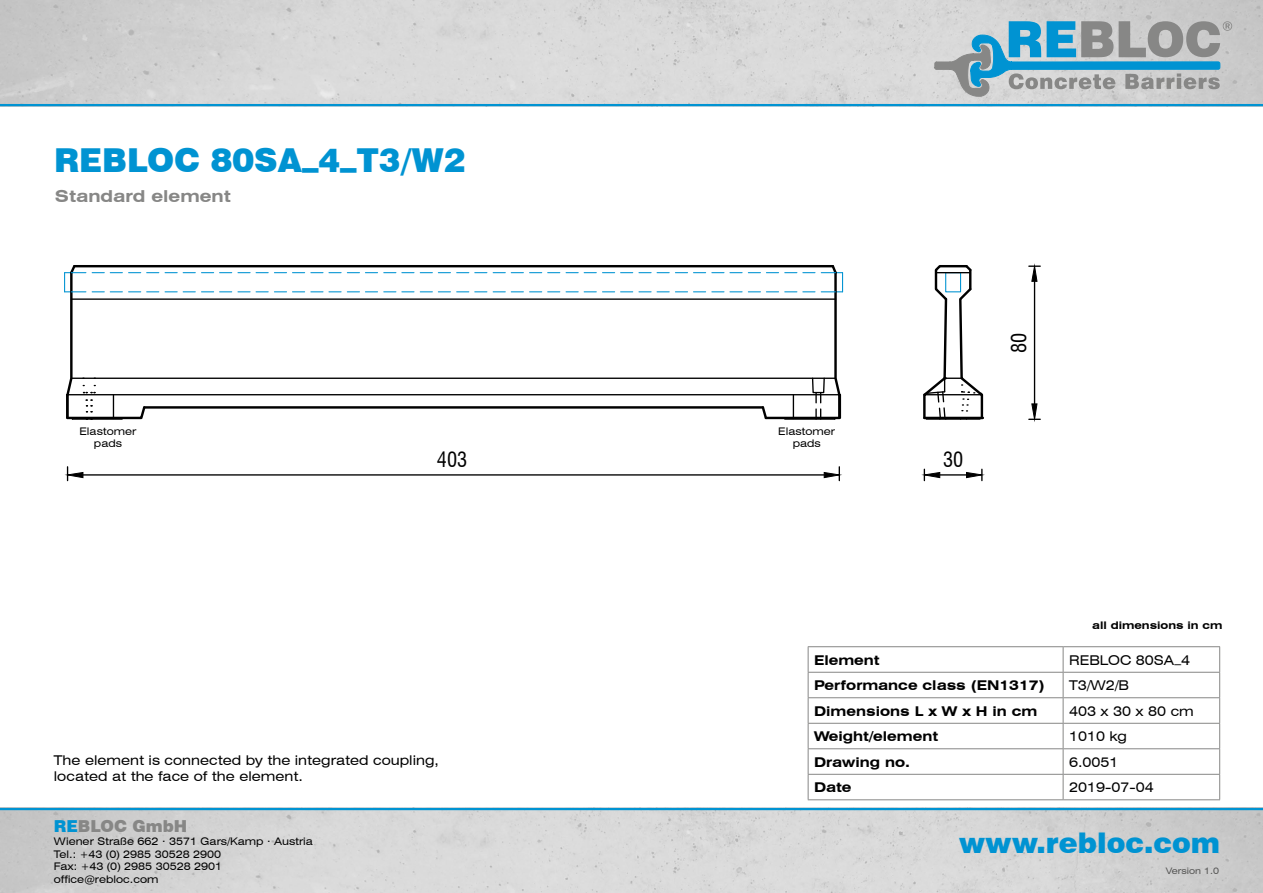
<style>
.page{position:relative;width:1263px;height:893px;background:#fff}
.page>*{position:absolute;margin:0;border:0;box-sizing:border-box;transform-origin:0 0}
.t1{font:900 33px "Swiss 721 BT";color:#0093d2}
.t2{font:900 28.5px "Swiss 721 BT";color:#0093d2}
.t3{font:condensed 20.4px "Swiss 721 BT";color:#000}
.t4{font:700 expanded 16.5px "Swiss 721 BT";color:#878786}
.t5{font:900 16.5px "Swiss 721 BT";color:#878786}
.t6{font:expanded 13.5px/16.5px "Swiss 721 BT";color:#000}
.t7{font:700 expanded 13.5px "Swiss 721 BT";color:#000}
.t8{font:expanded 10.5px/13.2px "Swiss 721 BT";color:#000}
.t9{font:700 expanded 10.5px "Swiss 721 BT";color:#000}
.t10{font:expanded 9px "Swiss 721 BT";color:#545453}
.s1{color:#0093d2}
</style>
<div class="page">
<img style="left:0;top:0;width:1263px;height:104px">
<hr style="left:0;top:104px;width:1263px;height:2px;background:#0093d2">
<img style="left:0;top:810px;width:1263px;height:83px">
<hr style="left:0;top:808px;width:1263px;height:2px;background:#0093d2">
<hr style="left:808px;top:646px;width:255px;height:1px;background:#878786">
<hr style="left:1063px;top:646px;width:157px;height:1px;background:#878786">
<hr style="left:808px;top:672px;width:255px;height:1px;background:#878786">
<hr style="left:1063px;top:672px;width:157px;height:1px;background:#878786">
<hr style="left:808px;top:697px;width:255px;height:1px;background:#878786">
<hr style="left:1063px;top:697px;width:157px;height:1px;background:#878786">
<hr style="left:808px;top:723px;width:255px;height:1px;background:#878786">
<hr style="left:1063px;top:723px;width:157px;height:1px;background:#878786">
<hr style="left:808px;top:748px;width:255px;height:1px;background:#878786">
<hr style="left:1063px;top:748px;width:157px;height:1px;background:#878786">
<hr style="left:808px;top:774px;width:255px;height:1px;background:#878786">
<svg style="left:808px;top:647px;width:1px;height:152px"></svg>
<hr style="left:1063px;top:774px;width:157px;height:1px;background:#878786">
<svg style="left:1063px;top:647px;width:1px;height:152px"></svg>
<svg style="left:1219px;top:647px;width:1px;height:152px"></svg>
<hr style="left:808px;top:799px;width:255px;height:1px;background:#878786">
<hr style="left:1063px;top:799px;width:157px;height:1px;background:#878786">
<svg style="left:934px;top:21px;width:298px;height:76px;background:#95b2be"></svg>
<hr style="left:144px;top:406px;width:619px;height:3px;background:#000">
<hr style="left:68px;top:394px;width:771px;height:1px;background:#000">
<hr style="left:71px;top:298px;width:764px;height:2px;background:#000">
<hr style="left:71px;top:378px;width:764px;height:1px;background:#000">
<hr style="left:74px;top:265px;width:759px;height:2px;background:#000">
<svg style="left:165px;top:291px;width:12px;height:1px"></svg>
<svg style="left:183px;top:291px;width:12px;height:1px"></svg>
<svg style="left:201px;top:291px;width:13px;height:1px"></svg>
<svg style="left:220px;top:291px;width:12px;height:1px"></svg>
<svg style="left:238px;top:291px;width:12px;height:1px"></svg>
<svg style="left:256px;top:291px;width:12px;height:1px"></svg>
<svg style="left:274px;top:291px;width:31px;height:1px"></svg>
<svg style="left:311px;top:291px;width:12px;height:1px"></svg>
<svg style="left:329px;top:291px;width:12px;height:1px"></svg>
<svg style="left:347px;top:291px;width:12px;height:1px"></svg>
<svg style="left:365px;top:291px;width:13px;height:1px"></svg>
<svg style="left:384px;top:291px;width:12px;height:1px"></svg>
<svg style="left:402px;top:291px;width:12px;height:1px"></svg>
<svg style="left:420px;top:291px;width:12px;height:1px"></svg>
<svg style="left:438px;top:291px;width:12px;height:1px"></svg>
<svg style="left:457px;top:291px;width:12px;height:1px"></svg>
<svg style="left:475px;top:291px;width:12px;height:1px"></svg>
<svg style="left:493px;top:291px;width:12px;height:1px"></svg>
<svg style="left:511px;top:291px;width:12px;height:1px"></svg>
<svg style="left:530px;top:291px;width:12px;height:1px"></svg>
<svg style="left:548px;top:291px;width:12px;height:1px"></svg>
<svg style="left:566px;top:291px;width:12px;height:1px"></svg>
<svg style="left:584px;top:291px;width:12px;height:1px"></svg>
<svg style="left:602px;top:291px;width:13px;height:1px"></svg>
<svg style="left:621px;top:291px;width:12px;height:1px"></svg>
<svg style="left:639px;top:291px;width:12px;height:1px"></svg>
<svg style="left:657px;top:291px;width:12px;height:1px"></svg>
<svg style="left:675px;top:291px;width:12px;height:1px"></svg>
<svg style="left:693px;top:291px;width:13px;height:1px"></svg>
<svg style="left:712px;top:291px;width:12px;height:1px"></svg>
<svg style="left:730px;top:291px;width:12px;height:1px"></svg>
<svg style="left:165px;top:272px;width:12px;height:1px"></svg>
<svg style="left:183px;top:272px;width:12px;height:1px"></svg>
<svg style="left:201px;top:272px;width:13px;height:1px"></svg>
<svg style="left:220px;top:272px;width:12px;height:1px"></svg>
<svg style="left:238px;top:272px;width:12px;height:1px"></svg>
<svg style="left:256px;top:272px;width:12px;height:1px"></svg>
<svg style="left:274px;top:272px;width:31px;height:1px"></svg>
<svg style="left:311px;top:272px;width:12px;height:1px"></svg>
<svg style="left:329px;top:272px;width:12px;height:1px"></svg>
<svg style="left:347px;top:272px;width:12px;height:1px"></svg>
<svg style="left:365px;top:272px;width:13px;height:1px"></svg>
<svg style="left:384px;top:272px;width:12px;height:1px"></svg>
<svg style="left:402px;top:272px;width:12px;height:1px"></svg>
<svg style="left:420px;top:272px;width:12px;height:1px"></svg>
<svg style="left:438px;top:272px;width:12px;height:1px"></svg>
<svg style="left:457px;top:272px;width:12px;height:1px"></svg>
<svg style="left:475px;top:272px;width:12px;height:1px"></svg>
<svg style="left:493px;top:272px;width:12px;height:1px"></svg>
<svg style="left:511px;top:272px;width:12px;height:1px"></svg>
<svg style="left:530px;top:272px;width:12px;height:1px"></svg>
<svg style="left:548px;top:272px;width:12px;height:1px"></svg>
<svg style="left:566px;top:272px;width:12px;height:1px"></svg>
<svg style="left:584px;top:272px;width:12px;height:1px"></svg>
<svg style="left:602px;top:272px;width:13px;height:1px"></svg>
<svg style="left:621px;top:272px;width:12px;height:1px"></svg>
<svg style="left:639px;top:272px;width:12px;height:1px"></svg>
<svg style="left:657px;top:272px;width:12px;height:1px"></svg>
<svg style="left:675px;top:272px;width:12px;height:1px"></svg>
<svg style="left:693px;top:272px;width:13px;height:1px"></svg>
<svg style="left:712px;top:272px;width:12px;height:1px"></svg>
<svg style="left:730px;top:272px;width:12px;height:1px"></svg>
<hr style="left:83px;top:474px;width:741px;height:2px;background:#000">
<svg style="left:823px;top:467px;width:17px;height:14px"></svg>
<svg style="left:67px;top:467px;width:17px;height:14px"></svg>
<hr style="left:940px;top:474px;width:26px;height:2px;background:#000">
<svg style="left:966px;top:469px;width:17px;height:12px"></svg>
<svg style="left:924px;top:469px;width:16px;height:12px"></svg>
<hr style="left:1034px;top:281px;width:1px;height:123px;background:#000">
<svg style="left:1029px;top:403px;width:11px;height:17px"></svg>
<svg style="left:1029px;top:265px;width:11px;height:17px"></svg>
<svg style="left:923px;top:265px;width:61px;height:155px"></svg>
<hr style="left:936px;top:272px;width:34px;height:1px;background:#000">
<svg style="left:748px;top:265px;width:95px;height:155px"></svg>
<svg style="left:64px;top:265px;width:95px;height:155px"></svg>
<h1 class="t1" style="left:54px;top:141px;width:413px">REBLOC 80SA_4_T3/W2</h1>
<h3 class="t4" style="left:55px;top:186px;width:177px">Standard element</h3>
<p class="t8" style="left:80px;top:425px;width:58px;line-height:12px;text-align:center">Elastomer pads</p>
<p class="t8" style="left:778px;top:425px;width:58px;line-height:12px;text-align:center">Elastomer pads</p>
<h3 class="t3" style="left:437px;top:447px;width:32px">403</h3>
<h3 class="t3" style="left:943px;top:447px;width:22px">30</h3>
<h3 class="t3" style="left:1007px;top:353px;width:22px;rotate:-90deg">80</h3>
<p class="t9" style="left:1092px;top:619px;width:132px">all dimensions in cm</p>
<p class="t6" style="left:54px;top:752px;width:387px">The element is connected by the integrated coupling, located at the face of the element.</p>
<h3 class="t5" style="left:54px;top:816px;width:135px"><span class="s1">RE</span>BLOC GmbH</h3>
<p class="t8" style="left:54px;top:834px;width:261px">Wiener Straße 662 . 3571 Gars/Kamp . Austria<br>Tel.: +43 (0) 2985 30528 2900</p>
<p class="t8" style="left:54px;top:860px;width:170px">Fax: +43 (0) 2985 30528 2901 office@rebloc.com</p>
<p class="t7" style="left:814px;top:652px;width:67px">Element</p>
<p class="t6" style="left:1069px;top:651px;width:122px">REBLOC 80SA_4</p>
<p class="t7" style="left:814px;top:677px;width:232px">Performance class (EN1317)</p>
<p class="t6" style="left:1069px;top:677px;width:62px">T3/W2/B</p>
<p class="t7" style="left:814px;top:703px;width:225px">Dimensions L x W x H in cm</p>
<p class="t6" style="left:1069px;top:702px;width:126px">403 x 30 x 80 cm</p>
<p class="t7" style="left:814px;top:728px;width:125px">Weight/element</p>
<p class="t6" style="left:1069px;top:728px;width:59px">1010 kg</p>
<p class="t7" style="left:814px;top:754px;width:97px">Drawing no.</p>
<p class="t6" style="left:1069px;top:754px;width:51px">6.0051</p>
<p class="t7" style="left:814px;top:779px;width:39px">Date</p>
<p class="t6" style="left:1069px;top:779px;width:86px">2019-07-04</p>
<h2 class="t2" style="left:959px;top:826px;width:263px">www.rebloc.com</h2>
<p class="t10" style="left:1166px;top:866px;width:55px">Version 1.0</p>
</div>
